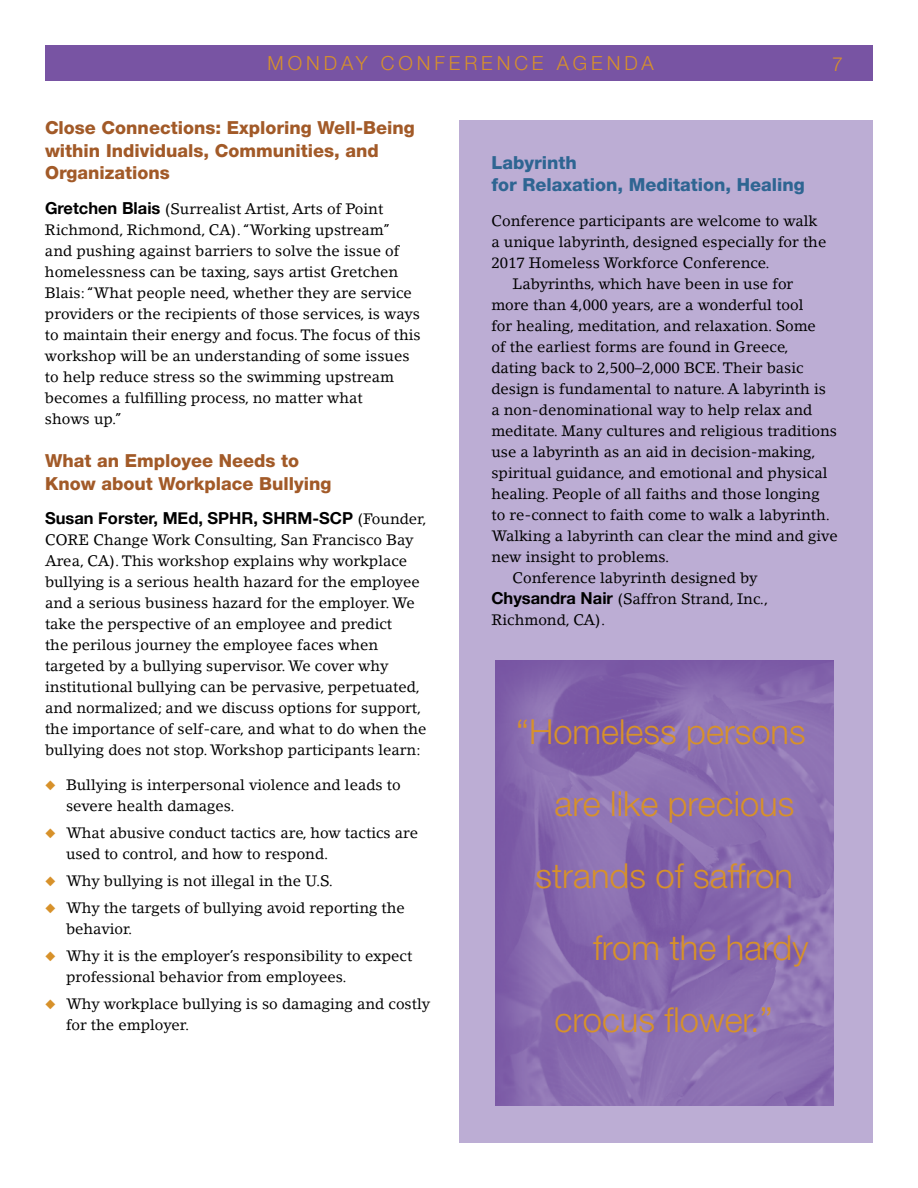
<style>
.page{position:relative;width:918px;height:1188px;background:#fff}
.page>*{position:absolute;margin:0;border:0;box-sizing:border-box;transform-origin:0 0}
.t1{font:300 34.5px "Helvetica Neue";color:#d7912a}
.t2{font:300 19.5px "Helvetica Neue";letter-spacing:.2em;color:#d7912a}
.t3{font:800 18px/22.5px "Helvetica Neue";color:#a25a28}
.t4{font:800 18px/22.5px "Helvetica Neue";color:#2e6592}
.t5{font:700 16.5px "Helvetica Neue";color:#000}
.t6{font:15px/21px "Lino Letter";color:#000}
.s1{font-family:"Helvetica Neue";font-weight:700;font-size:16.5px}
.s2{font-family:"Lino Letter";font-weight:400;font-size:15px}
.s3{color:#d7912a}
</style>
<div class="page">
<div style="left:459px;top:121px;width:414px;height:1022px;background:#bcadd4"></div>
<div style="left:45px;top:45px;width:828px;height:36px;background:#7854a3"></div>
<img style="left:495px;top:661px;width:338px;height:444px">
<h2 class="t2" style="left:268px;top:51px;width:388px">MONDAY CONFERENCE AGENDA</h2>
<h2 class="t2" style="left:832px;top:52px;width:12px">7</h2>
<p class="t3" style="left:45px;top:117px;width:371px">Close Connections: Exploring Well-Being within Individuals, Communities, and<br>Organizations</p>
<p class="t6" style="left:45px;top:198px;width:377px"><span class="s1">Gretchen Blais</span> (Surrealist Artist, Arts of Point Richmond, Richmond, CA). “Working upstream” and pushing against barriers to solve the issue of homelessness can be taxing, says artist Gretchen Blais: “What people need, whether they are service providers or the recipients of those services, is ways to maintain their energy and focus. The focus of this workshop will be an understanding of some issues to help reduce stress so the swimming upstream becomes a fulfilling process, no matter what<br>shows up.”</p>
<p class="t3" style="left:45px;top:450px;width:288px">What an Employee Needs to<br>Know about Workplace Bullying</p>
<p class="t5" style="left:45px;top:506px;width:383px">Susan Forster, MEd, SPHR, SHRM-SCP <span class="s2">(Founder,</span></p>
<p class="t6" style="left:45px;top:530px;width:383px">CORE Change Work Consulting, San Francisco Bay Area, CA). This workshop explains why workplace bullying is a serious health hazard for the employee and a serious business hazard for the employer. We take the perspective of an employee and predict<br>the perilous journey the employee faces when targeted by a bullying supervisor. We cover why institutional bullying can be pervasive, perpetuated, and normalized; and we discuss options for support, the importance of self-care, and what to do when the bullying does not stop. Workshop participants learn:</p>
<p class="t6" style="left:66px;top:774px;width:336px;text-indent:-21px"><span class="s3">◆</span> Bullying is interpersonal violence and leads to severe health damages.</p>
<p class="t6" style="left:66px;top:822px;width:354px;text-indent:-21px"><span class="s3">◆</span> What abusive conduct tactics are, how tactics are used to control, and how to respond.</p>
<p class="t6" style="left:45px;top:870px;width:290px"><span class="s3">◆</span> Why bullying is not illegal in the U.S.</p>
<p class="t6" style="left:66px;top:897px;width:340px;text-indent:-21px"><span class="s3">◆</span> Why the targets of bullying avoid reporting the behavior.</p>
<p class="t6" style="left:66px;top:945px;width:348px;text-indent:-21px"><span class="s3">◆</span> Why it is the employer’s responsibility to expect professional behavior from employees.</p>
<p class="t6" style="left:66px;top:993px;width:366px;text-indent:-21px"><span class="s3">◆</span> Why workplace bullying is so damaging and costly for the employer.</p>
<p class="t4" style="left:491px;top:151px;width:315px">Labyrinth<br>for Relaxation, Meditation, Healing</p>
<p class="t6" style="left:491px;top:210px;width:328px">Conference participants are welcome to walk</p>
<p class="t6" style="left:491px;top:231px;width:336px">a unique labyrinth, designed especially for the</p>
<p class="t6" style="left:491px;top:252px;width:280px">2017 Homeless Workforce Conference.</p>
<p class="t6" style="left:512px;top:273px;width:282px">Labyrinths, which have been in use for</p>
<p class="t6" style="left:491px;top:294px;width:313px">more than 4,000 years, are a wonderful tool</p>
<p class="t6" style="left:491px;top:315px;width:326px">for healing, meditation, and relaxation. Some</p>
<p class="t6" style="left:491px;top:336px;width:299px">of the earliest forms are found in Greece,</p>
<p class="t6" style="left:491px;top:357px;width:314px">dating back to 2,500–2,000 BCE. Their basic</p>
<p class="t6" style="left:491px;top:378px;width:336px">design is fundamental to nature. A labyrinth is</p>
<p class="t6" style="left:491px;top:399px;width:322px">a non-denominational way to help relax and</p>
<p class="t6" style="left:491px;top:420px;width:347px">meditate. Many cultures and religious traditions</p>
<p class="t6" style="left:491px;top:441px;width:326px">use a labyrinth as an aid in decision-making,</p>
<p class="t6" style="left:491px;top:462px;width:338px">spiritual guidance, and emotional and physical</p>
<p class="t6" style="left:491px;top:483px;width:330px">healing. People of all faiths and those longing</p>
<p class="t6" style="left:491px;top:504px;width:340px">to re-connect to faith come to walk a labyrinth.</p>
<p class="t6" style="left:491px;top:525px;width:348px">Walking a labyrinth can clear the mind and give</p>
<p class="t6" style="left:491px;top:546px;width:179px">new insight to problems.</p>
<p class="t6" style="left:512px;top:567px;width:247px">Conference labyrinth designed by</p>
<p class="t6" style="left:491px;top:588px;width:278px"><span class="s1">Chysandra Nair</span> (Saffron Strand, Inc.,</p>
<p class="t6" style="left:491px;top:609px;width:115px">Richmond, CA).</p>
<h1 class="t1" style="left:516px;top:710px;width:291px">“Homeless persons</h1>
<h1 class="t1" style="left:555px;top:782px;width:241px">are like precious</h1>
<h1 class="t1" style="left:535px;top:854px;width:259px">strands of saffron</h1>
<h1 class="t1" style="left:593px;top:926px;width:217px">from the hardy</h1>
<h1 class="t1" style="left:555px;top:998px;width:219px">crocus flower.”</h1>
</div>
